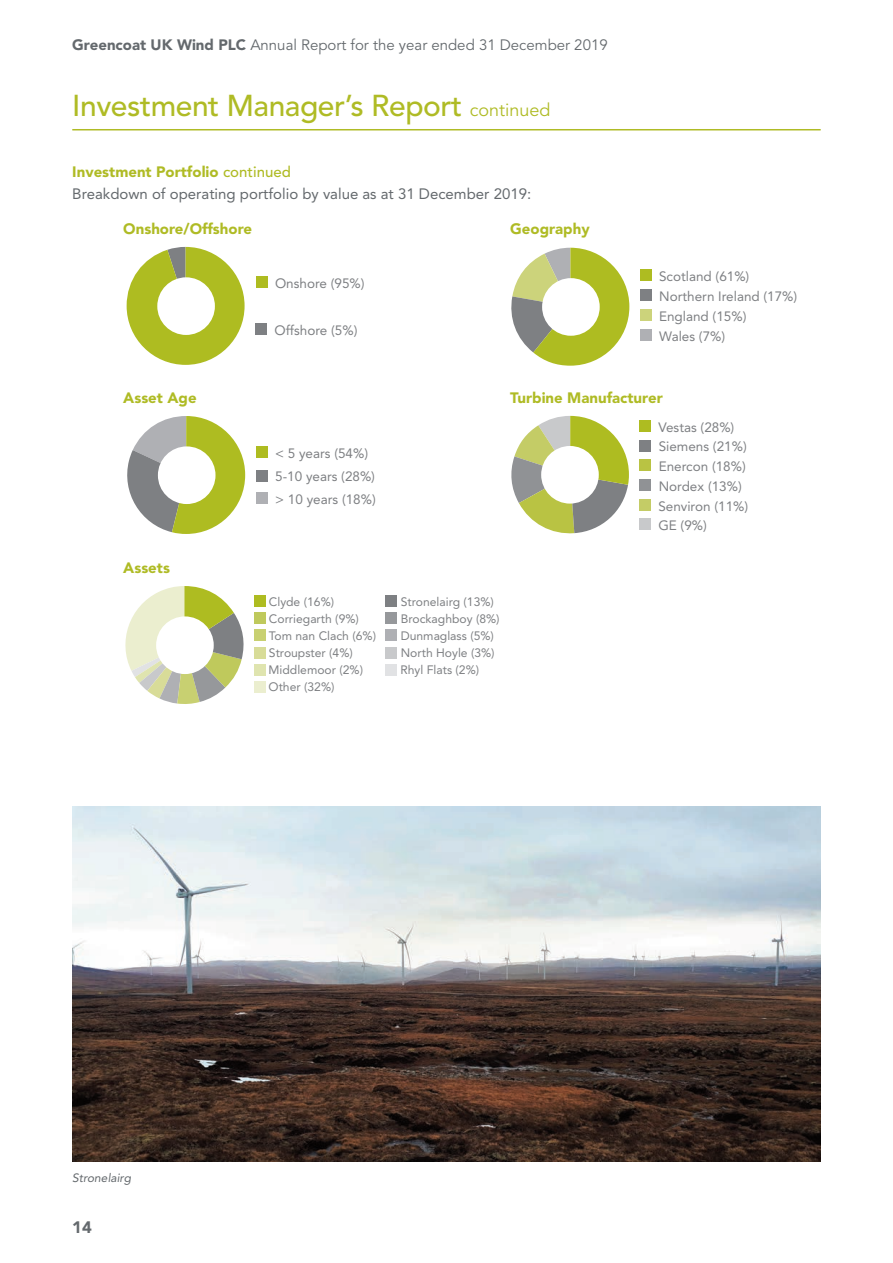
<style>
.page{position:relative;width:893px;height:1263px;background:#fff}
.page>*{position:absolute;margin:0;border:0;box-sizing:border-box;transform-origin:0 0}
.t1{font:500 30px "Avenir";letter-spacing:-.015em;color:#afbb25}
.t2{font:900 16.5px "Avenir";color:#64696d}
.t3{font:15px/22.2px "Avenir LT Std";color:#64696d}
.t4{font:15px "Avenir";color:#64696d}
.t5{font:900 15px "Avenir LT Std";color:#afbb25}
.t6{font:13.5px/19.6px "Avenir LT Std";color:#7e8083}
.t7{font:12.15px/17.1px "Avenir LT Std";color:#7e8083}
.t8{font:italic 12px "Avenir LT Std";color:#64696d}
.s1{font-weight:900}
.s2{font-family:"Avenir LT Std";font-weight:400;font-size:18px}
.s3{font-weight:900;color:#afbb25}
.s4{font-weight:500;color:#afbb25}
</style>
<div class="page">
<hr style="left:72px;top:129px;width:749px;height:1px;background:#afbb25">
<div style="left:254px;top:595px;width:12px;height:12px;background:#aebc21"></div>
<div style="left:254px;top:613px;width:12px;height:11px;background:#bfc95c"></div>
<div style="left:254px;top:630px;width:12px;height:11px;background:#c8d071"></div>
<div style="left:254px;top:647px;width:12px;height:11px;background:#d8dc98"></div>
<div style="left:254px;top:664px;width:12px;height:11px;background:#dfe4af"></div>
<div style="left:254px;top:681px;width:12px;height:12px;background:#ebeecf"></div>
<div style="left:386px;top:595px;width:11px;height:12px;background:#7e8083"></div>
<div style="left:386px;top:613px;width:11px;height:11px;background:#96989b"></div>
<div style="left:386px;top:630px;width:11px;height:11px;background:#afb0b4"></div>
<div style="left:386px;top:647px;width:11px;height:11px;background:#c8c9cb"></div>
<div style="left:385px;top:664px;width:12px;height:11px;background:#e1e2e4"></div>
<svg style="left:125px;top:586px;width:119px;height:118px"></svg>
<div style="left:156px;top:616px;width:58px;height:58px;background:#fff;border-radius:50%"></div>
<div style="left:256px;top:446px;width:11px;height:12px;background:#aebc21"></div>
<div style="left:256px;top:493px;width:11px;height:11px;background:#afb0b4"></div>
<div style="left:256px;top:470px;width:11px;height:11px;background:#7e8083"></div>
<svg style="left:127px;top:416px;width:118px;height:118px"></svg>
<div style="left:158px;top:446px;width:57px;height:58px;background:#fff;border-radius:50%"></div>
<div style="left:639px;top:420px;width:12px;height:11px;background:#aebc21"></div>
<div style="left:639px;top:440px;width:12px;height:11px;background:#7e8083"></div>
<div style="left:639px;top:460px;width:12px;height:11px;background:#b9c343"></div>
<div style="left:639px;top:479px;width:12px;height:12px;background:#909295"></div>
<div style="left:639px;top:499px;width:12px;height:12px;background:#c4cc66"></div>
<div style="left:639px;top:519px;width:12px;height:11px;background:#c8c9cb"></div>
<svg style="left:511px;top:416px;width:118px;height:117px"></svg>
<div style="left:541px;top:446px;width:58px;height:58px;background:#fff;border-radius:50%"></div>
<div style="left:256px;top:277px;width:11px;height:11px;background:#aebc21"></div>
<div style="left:255px;top:323px;width:12px;height:12px;background:#7e8083"></div>
<svg style="left:127px;top:247px;width:118px;height:118px"></svg>
<div style="left:157px;top:277px;width:58px;height:58px;background:#fff;border-radius:50%"></div>
<div style="left:640px;top:269px;width:11px;height:12px;background:#aebc21"></div>
<div style="left:640px;top:289px;width:11px;height:12px;background:#7e8083"></div>
<div style="left:640px;top:309px;width:11px;height:12px;background:#ccd37b"></div>
<div style="left:640px;top:329px;width:11px;height:11px;background:#afb0b4"></div>
<svg style="left:511px;top:248px;width:118px;height:118px"></svg>
<div style="left:542px;top:278px;width:58px;height:58px;background:#fff;border-radius:50%"></div>
<img style="left:72px;top:806px;width:749px;height:356px">
<p class="t4" style="left:72px;top:36px;width:537px"><span class="s1">Greencoat UK Wind PLC</span> Annual Report for the year ended 31 December 2019</p>
<h1 class="t1" style="left:72px;top:94px;width:480px">Investment Manager’s Report <span class="s2">continued</span></h1>
<p class="t3" style="left:72px;top:162px;width:460px"><span class="s3">Investment Portfolio</span> <span class="s4">continued<br></span>Breakdown of operating portfolio by value as at 31 December 2019:</p>
<p class="t5" style="left:123px;top:223px;width:130px">Onshore/Offshore</p>
<p class="t5" style="left:510px;top:223px;width:81px">Geography</p>
<p class="t6" style="left:275px;top:275px;width:91px">Onshore (95%)</p>
<p class="t6" style="left:275px;top:321px;width:84px">Offshore (5%)</p>
<p class="t6" style="left:659px;top:267px;width:140px">Scotland (61%)<br>Northern Ireland (17%)<br>England (15%)<br>Wales (7%)</p>
<p class="t5" style="left:123px;top:391px;width:75px">Asset Age</p>
<p class="t5" style="left:510px;top:391px;width:154px">Turbine Manufacturer</p>
<p class="t5" style="left:123px;top:561px;width:48px">Assets</p>
<p class="t6" style="left:275px;top:444px;width:95px">&lt; 5 years (54%)</p>
<p class="t6" style="left:275px;top:491px;width:102px">&gt; 10 years (18%)</p>
<p class="t6" style="left:275px;top:468px;width:101px">5-10 years (28%)</p>
<p class="t7" style="left:269px;top:594px;width:109px">Clyde (16%)<br>Corriegarth (9%)<br>Tom nan Clach (6%)<br>Stroupster (4%)<br>Middlemoor (2%)<br>Other (32%)</p>
<p class="t7" style="left:400px;top:594px;width:101px">Stronelairg (13%)<br>Brockaghboy (8%)<br>Dunmaglass (5%)<br>North Hoyle (3%)<br>Rhyl Flats (2%)</p>
<p class="t6" style="left:658px;top:418px;width:91px">Vestas (28%)<br>Siemens (21%)<br>Enercon (18%)<br>Nordex (13%)<br>Senviron (11%)<br>GE (9%)</p>
<p class="t8" style="left:72px;top:1173px;width:60px">Stronelairg</p>
<p class="t2" style="left:72px;top:1217px;width:21px">14</p>
</div>
